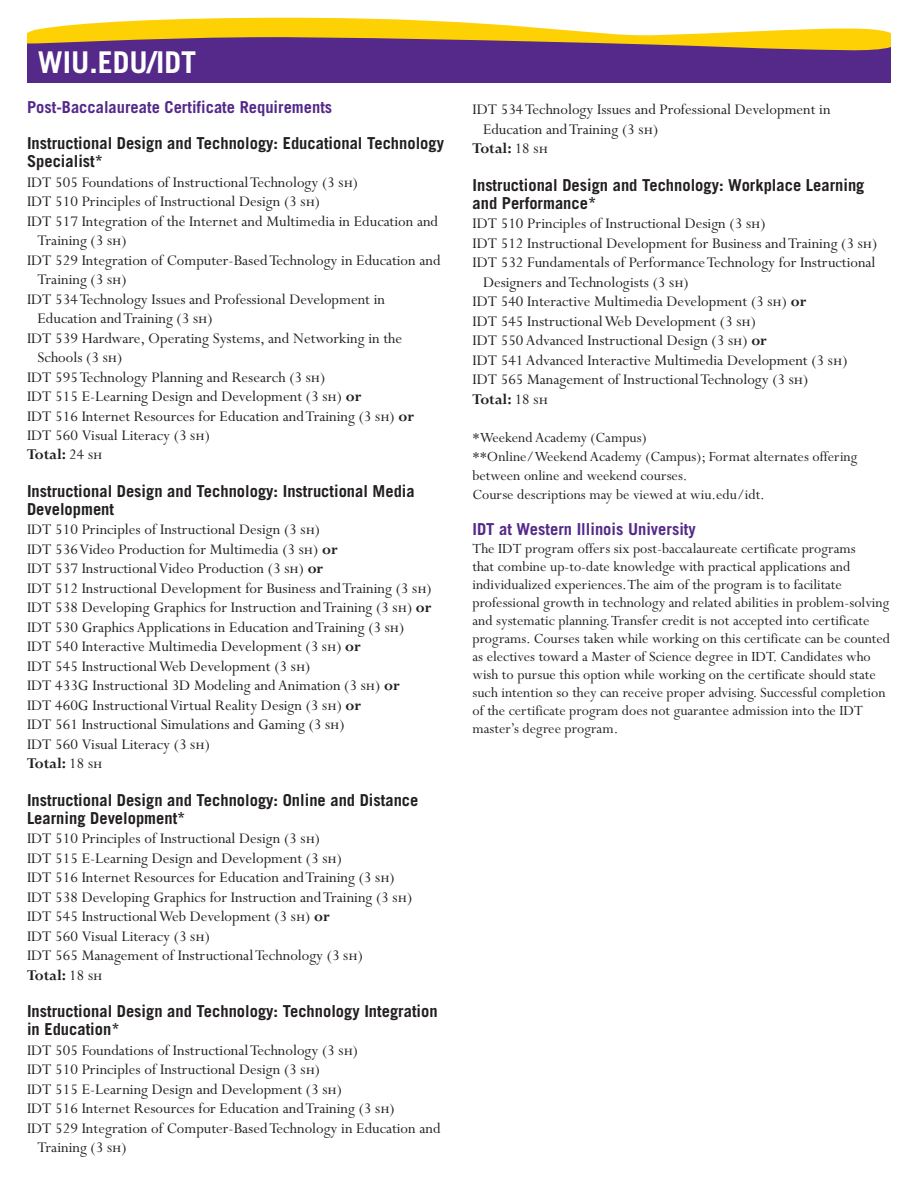
<style>
.page{position:relative;width:918px;height:1188px;background:#fff}
.page>*{position:absolute;margin:0;border:0;box-sizing:border-box;transform-origin:0 0}
.web_address{font:700 30px "Trade Gothic";color:#fff}
.course_list_unorde{font:16.5px/19.5px "Perpetua";color:#231f20}
.subhead_2_black{font:700 16.5px/18px "Trade Gothic";color:#231f20}
.subhead_1_purple{font:700 16.5px "Trade Gothic";color:#542989}
.course_list___L_un{font:700 16.5px "Perpetua";color:#231f20}
.body___L_unordered{font:15.75px/18px "Perpetua";color:#231f20}
.s1{font-family:"Perpetua SC"}
.s2{font-weight:700}
.s3{font-weight:400}
.s4{font-family:"Perpetua SC";font-weight:400}
</style>
<div class="page">
<div style="left:27px;top:37px;width:864px;height:45px;background:#542989"></div>
<svg style="left:27px;top:18px;width:864px;height:33px"></svg>
<p class="web_address" style="left:38px;top:44px;width:160px">WIU.EDU/IDT</p>
<p class="subhead_1_purple" style="left:27px;top:96px;width:307px">Post-Baccalaureate Certificate Requirements</p>
<p class="subhead_2_black" style="left:27px;top:134px;width:419px">Instructional Design and Technology: Educational Technology<br>Specialist*</p>
<p class="course_list_unorde" style="left:27px;top:173px;width:333px">IDT 505 Foundations of Instructional Technology (3 <span class="s1">sh</span>)</p>
<p class="course_list_unorde" style="left:27px;top:193px;width:295px">IDT 510 Principles of Instructional Design (3 <span class="s1">sh</span>)</p>
<p class="course_list_unorde" style="left:38px;top:212px;width:402px;text-indent:-10px">IDT 517 Integration of the Internet and Multimedia in Education and<br>Training (3 <span class="s1">sh</span>)</p>
<p class="course_list_unorde" style="left:38px;top:251px;width:405px;text-indent:-10px">IDT 529 Integration of Computer-Based Technology in Education and<br>Training (3 <span class="s1">sh</span>)</p>
<p class="course_list_unorde" style="left:38px;top:290px;width:349px;text-indent:-10px">IDT 534 Technology Issues and Professional Development in<br>Education and Training (3 <span class="s1">sh</span>)</p>
<p class="course_list_unorde" style="left:38px;top:329px;width:366px;text-indent:-10px">IDT 539 Hardware, Operating Systems, and Networking in the<br>Schools (3 <span class="s1">sh</span>)</p>
<p class="course_list_unorde" style="left:27px;top:368px;width:300px">IDT 595 Technology Planning and Research (3 <span class="s1">sh</span>)</p>
<p class="course_list_unorde" style="left:27px;top:388px;width:336px">IDT 515 E-Learning Design and Development (3 <span class="s1">sh</span>) <span class="s2">or</span></p>
<p class="course_list_unorde" style="left:27px;top:407px;width:389px">IDT 516 Internet Resources for Education and Training (3 <span class="s1">sh</span>) <span class="s2">or</span></p>
<p class="course_list_unorde" style="left:27px;top:427px;width:184px">IDT 560 Visual Literacy (3 <span class="s1">sh</span>)</p>
<p class="course_list___L_un" style="left:27px;top:446px;width:77px">Total: <span class="s3">24</span> <span class="s4">sh</span></p>
<p class="subhead_2_black" style="left:27px;top:482px;width:389px">Instructional Design and Technology: Instructional Media<br>Development</p>
<p class="course_list_unorde" style="left:27px;top:520px;width:295px">IDT 510 Principles of Instructional Design (3 <span class="s1">sh</span>)</p>
<p class="course_list_unorde" style="left:27px;top:540px;width:312px">IDT 536 Video Production for Multimedia (3 <span class="s1">sh</span>) <span class="s2">or</span></p>
<p class="course_list_unorde" style="left:27px;top:559px;width:298px">IDT 537 Instructional Video Production (3 <span class="s1">sh</span>) <span class="s2">or</span></p>
<p class="course_list_unorde" style="left:27px;top:579px;width:406px">IDT 512 Instructional Development for Business and Training (3 <span class="s1">sh</span>)</p>
<p class="course_list_unorde" style="left:27px;top:598px;width:406px">IDT 538 Developing Graphics for Instruction and Training (3 <span class="s1">sh</span>) <span class="s2">or</span></p>
<p class="course_list_unorde" style="left:27px;top:618px;width:379px">IDT 530 Graphics Applications in Education and Training (3 <span class="s1">sh</span>)</p>
<p class="course_list_unorde" style="left:27px;top:637px;width:335px">IDT 540 Interactive Multimedia Development (3 <span class="s1">sh</span>) <span class="s2">or</span></p>
<p class="course_list_unorde" style="left:27px;top:657px;width:285px">IDT 545 Instructional Web Development (3 <span class="s1">sh</span>)</p>
<p class="course_list_unorde" style="left:27px;top:676px;width:374px">IDT 433G Instructional 3D Modeling and Animation (3 <span class="s1">sh</span>) <span class="s2">or</span></p>
<p class="course_list_unorde" style="left:27px;top:696px;width:336px">IDT 460G Instructional Virtual Reality Design (3 <span class="s1">sh</span>) <span class="s2">or</span></p>
<p class="course_list_unorde" style="left:27px;top:715px;width:319px">IDT 561 Instructional Simulations and Gaming (3 <span class="s1">sh</span>)</p>
<p class="course_list_unorde" style="left:27px;top:735px;width:184px">IDT 560 Visual Literacy (3 <span class="s1">sh</span>)</p>
<p class="course_list___L_un" style="left:27px;top:755px;width:77px">Total: <span class="s3">18</span> <span class="s4">sh</span></p>
<p class="subhead_2_black" style="left:27px;top:791px;width:393px">Instructional Design and Technology: Online and Distance<br>Learning Development*</p>
<p class="course_list_unorde" style="left:27px;top:829px;width:295px">IDT 510 Principles of Instructional Design (3 <span class="s1">sh</span>)</p>
<p class="course_list_unorde" style="left:27px;top:849px;width:317px">IDT 515 E-Learning Design and Development (3 <span class="s1">sh</span>)</p>
<p class="course_list_unorde" style="left:27px;top:868px;width:369px">IDT 516 Internet Resources for Education and Training (3 <span class="s1">sh</span>)</p>
<p class="course_list_unorde" style="left:27px;top:888px;width:387px">IDT 538 Developing Graphics for Instruction and Training (3 <span class="s1">sh</span>)</p>
<p class="course_list_unorde" style="left:27px;top:907px;width:304px">IDT 545 Instructional Web Development (3 <span class="s1">sh</span>) <span class="s2">or</span></p>
<p class="course_list_unorde" style="left:27px;top:927px;width:184px">IDT 560 Visual Literacy (3 <span class="s1">sh</span>)</p>
<p class="course_list_unorde" style="left:27px;top:946px;width:337px">IDT 565 Management of Instructional Technology (3 <span class="s1">sh</span>)</p>
<p class="course_list___L_un" style="left:27px;top:966px;width:77px">Total: <span class="s3">18</span> <span class="s4">sh</span></p>
<p class="subhead_2_black" style="left:27px;top:1002px;width:412px">Instructional Design and Technology: Technology Integration in Education*</p>
<p class="course_list_unorde" style="left:27px;top:1041px;width:333px">IDT 505 Foundations of Instructional Technology (3 <span class="s1">sh</span>)</p>
<p class="course_list_unorde" style="left:27px;top:1060px;width:295px">IDT 510 Principles of Instructional Design (3 <span class="s1">sh</span>)</p>
<p class="course_list_unorde" style="left:27px;top:1080px;width:317px">IDT 515 E-Learning Design and Development (3 <span class="s1">sh</span>)</p>
<p class="course_list_unorde" style="left:27px;top:1099px;width:369px">IDT 516 Internet Resources for Education and Training (3 <span class="s1">sh</span>)</p>
<p class="course_list_unorde" style="left:38px;top:1119px;width:405px;text-indent:-10px">IDT 529 Integration of Computer-Based Technology in Education and<br>Training (3 <span class="s1">sh</span>)</p>
<p class="course_list_unorde" style="left:483px;top:100px;width:349px;text-indent:-10px">IDT 534 Technology Issues and Professional Development in<br>Education and Training (3 <span class="s1">sh</span>)</p>
<p class="course_list___L_un" style="left:472px;top:139px;width:77px">Total: <span class="s3">18</span> <span class="s4">sh</span></p>
<p class="subhead_2_black" style="left:472px;top:175px;width:394px">Instructional Design and Technology: Workplace Learning and Performance*</p>
<p class="course_list_unorde" style="left:472px;top:214px;width:295px">IDT 510 Principles of Instructional Design (3 <span class="s1">sh</span>)</p>
<p class="course_list_unorde" style="left:472px;top:234px;width:406px">IDT 512 Instructional Development for Business and Training (3 <span class="s1">sh</span>)</p>
<p class="course_list_unorde" style="left:483px;top:253px;width:394px;text-indent:-10px">IDT 532 Fundamentals of Performance Technology for Instructional<br>Designers and Technologists (3 <span class="s1">sh</span>)</p>
<p class="course_list_unorde" style="left:473px;top:292px;width:335px">IDT 540 Interactive Multimedia Development (3 <span class="s1">sh</span>) <span class="s2">or</span></p>
<p class="course_list_unorde" style="left:473px;top:312px;width:285px">IDT 545 Instructional Web Development (3 <span class="s1">sh</span>)</p>
<p class="course_list_unorde" style="left:473px;top:331px;width:296px">IDT 550 Advanced Instructional Design (3 <span class="s1">sh</span>) <span class="s2">or</span></p>
<p class="course_list_unorde" style="left:473px;top:351px;width:377px">IDT 541 Advanced Interactive Multimedia Development (3 <span class="s1">sh</span>)</p>
<p class="course_list_unorde" style="left:473px;top:370px;width:337px">IDT 565 Management of Instructional Technology (3 <span class="s1">sh</span>)</p>
<p class="course_list___L_un" style="left:473px;top:390px;width:77px">Total: <span class="s3">18</span> <span class="s4">sh</span></p>
<p class="body___L_unordered" style="left:473px;top:429px;width:176px">*Weekend Academy (Campus)</p>
<p class="body___L_unordered" style="left:473px;top:447px;width:386px;line-height:18.9px">**Online/Weekend Academy (Campus); Format alternates offering between online and weekend courses.</p>
<p class="body___L_unordered" style="left:473px;top:486px;width:294px">Course descriptions may be viewed at wiu.edu/idt.</p>
<p class="subhead_1_purple" style="left:473px;top:519px;width:225px">IDT at Western Illinois University</p>
<p class="body___L_unordered" style="left:473px;top:540px;width:419px">The IDT program offers six post-baccalaureate certificate programs<br>that combine up-to-date knowledge with practical applications and individualized experiences. The aim of the program is to facilitate professional growth in technology and related abilities in problem-solving and systematic planning. Transfer credit is not accepted into certificate programs. Courses taken while working on this certificate can be counted as electives toward a Master of Science degree in IDT. Candidates who wish to pursue this option while working on the certificate should state such intention so they can receive proper advising. Successful completion of the certificate program does not guarantee admission into the IDT master’s degree program.</p>
</div>
